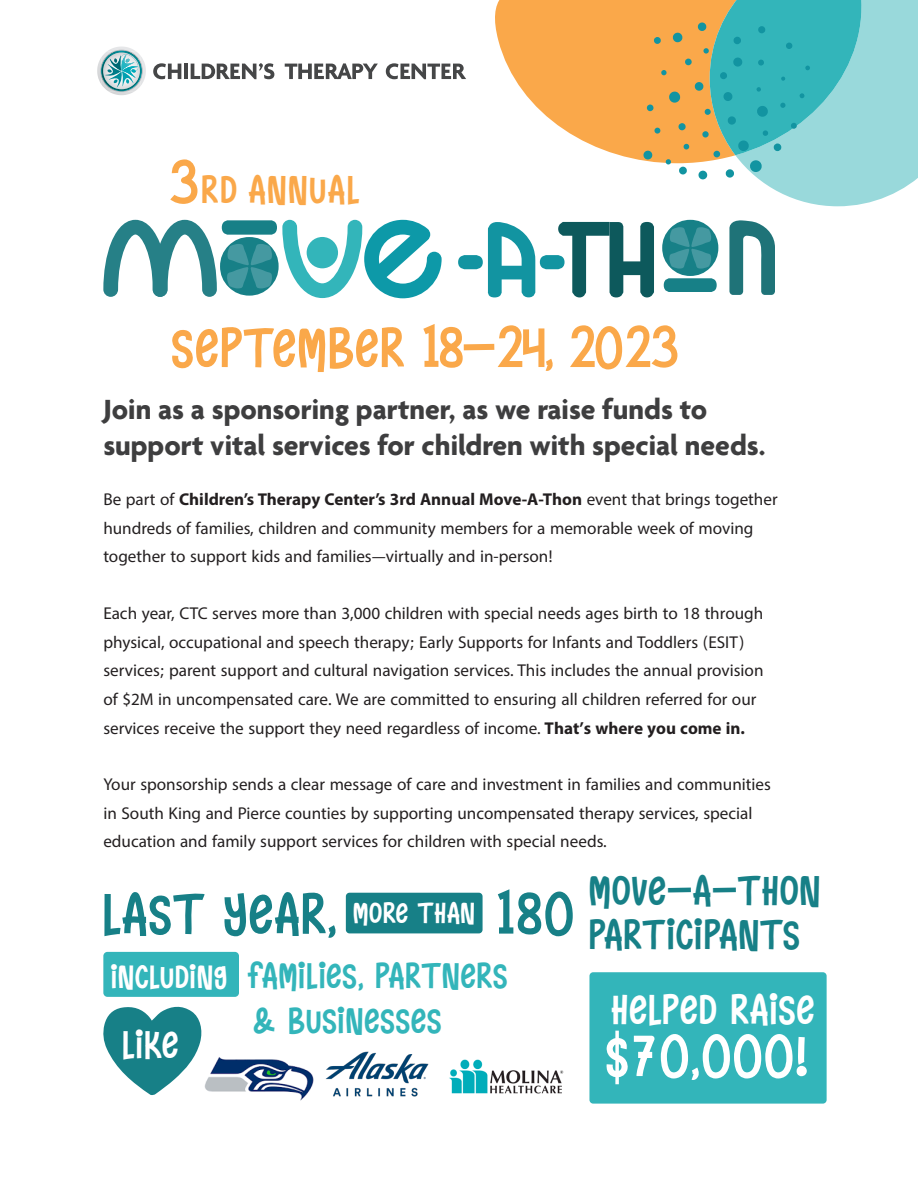
<style>
.page{position:relative;width:918px;height:1188px;background:#fff}
.page>*{position:absolute;margin:0;border:0;box-sizing:border-box;transform-origin:0 0}
.t1{font:57.3px "Naughty Monster";letter-spacing:.05em;color:#178087}
.t2{font:57px "Naughty Monster";color:#fff}
.t3{font:55.65px "Naughty Monster";letter-spacing:.05em;color:#faa84a}
.t4{font:42px "Naughty Monster";letter-spacing:.05em;color:#fff}
.t5{font:41.7px "Naughty Monster";letter-spacing:.05em;color:#178087}
.t6{font:39px "Naughty Monster";letter-spacing:.07em;color:#faa84a}
.t7{font:38.7px "Naughty Monster";color:#fff}
.t8{font:35.85px "Naughty Monster";letter-spacing:.05em;color:#33b5ba}
.t9{font:700 30px/36px "Agenda";color:#3e3e3f}
.t10{font:29.25px "Naughty Monster";letter-spacing:.05em;color:#fff}
.t11{font:24px/28.5px "Myriad Arabic";color:#231f20}
.s1{font-size:58.5px}
.s2{font-weight:700}
.s3{font-size:32.4px;color:#fff}
</style>
<div class="page">
<svg style="left:495px;top:0;width:148px;height:161px;fill:#faa84a"></svg>
<svg style="left:643px;top:0;width:275px;height:206px;background:#96c6b6"></svg>
<div style="left:458px;top:255px;width:25px;height:14px;background:#1294a1;border-radius:7px"></div>
<svg style="left:487px;top:222px;width:48px;height:75px"></svg>
<svg style="left:558px;top:222px;width:96px;height:75px"></svg>
<svg style="left:729px;top:220px;width:46px;height:75px"></svg>
<div style="left:540px;top:255px;width:25px;height:14px;background:#1294a1;border-radius:7px"></div>
<svg style="left:103px;top:220px;width:339px;height:78px"></svg>
<svg style="left:662px;top:220px;width:56px;height:72px"></svg>
<div style="left:103px;top:952px;width:136px;height:45px;background:#33b5ba;border-radius:4px"></div>
<div style="left:589px;top:972px;width:238px;height:132px;background:#33b5ba;border-radius:4px"></div>
<img style="left:204px;top:1057px;width:110px;height:44px">
<img style="left:325px;top:1051px;width:104px;height:46px">
<img style="left:449px;top:1059px;width:115px;height:35px">
<div style="left:346px;top:893px;width:137px;height:40px;background:#178087;border-radius:4px"></div>
<svg style="left:103px;top:1006px;width:99px;height:89px"></svg>
<svg style="left:153px;top:63px;width:28px;height:16px"></svg>
<hr style="left:184px;top:64px;width:4px;height:15px;background:#454647">
<svg style="left:191px;top:63px;width:83px;height:16px"></svg>
<svg style="left:285px;top:63px;width:93px;height:16px"></svg>
<svg style="left:386px;top:63px;width:80px;height:16px"></svg>
<svg style="left:100px;top:47px;width:43px;height:45px;background:#9ac6cb"></svg>
<p class="t6" style="left:167px;top:169px;width:193px"><span class="s1">3</span>RD ANNUAL</p>
<p class="t3" style="left:172px;top:319px;width:507px">SEPTEMBER 18-24, 2023</p>
<p class="t9" style="left:103px;top:394px;width:664px">Join as a sponsoring partner, as we raise funds to support vital services for children with special needs.</p>
<p class="t11" style="left:103px;top:485px;width:676px">Be part of <span class="s2">Children’s Therapy Center’s 3rd Annual Move-A-Thon</span> event that brings together hundreds of families, children and community members for a memorable week of moving together to support kids and families—virtually and in-person!</p>
<p class="t11" style="left:103px;top:599px;width:662px">Each year, CTC serves more than 3,000 children with special needs ages birth to 18 through physical, occupational and speech therapy; Early Supports for Infants and Toddlers (ESIT) services; parent support and cultural navigation services. This includes the annual provision of $2M in uncompensated care. We are committed to ensuring all children referred for our services receive the support they need regardless of income. <span class="s2">That’s where you come in.</span></p>
<p class="t11" style="left:103px;top:770px;width:669px">Your sponsorship sends a clear message of care and investment in families and communities in South King and Pierce counties by supporting uncompensated therapy services, special education and family support services for children with special needs.</p>
<p class="t1" style="left:103px;top:884px;width:234px">LAST YEAR,</p>
<p class="t10" style="left:354px;top:898px;width:123px">MORE THAN</p>
<p class="t1" style="left:495px;top:884px;width:80px">180</p>
<p class="t8" style="left:111px;top:957px;width:398px"><span class="s3">INCLUDING</span> FAMILIES, PARTNERS</p>
<p class="t8" style="left:252px;top:1002px;width:191px">&amp; BUSINESSES</p>
<p class="t7" style="left:123px;top:1025px;width:57px">LIKE</p>
<p class="t5" style="left:589px;top:869px;width:232px">MOVE-A-THON</p>
<p class="t5" style="left:589px;top:912px;width:211px">PARTICIPANTS</p>
<p class="t4" style="left:612px;top:987px;width:203px">HELPED RAISE</p>
<p class="t2" style="left:606px;top:1026px;width:203px">$70,000!</p>
</div>
